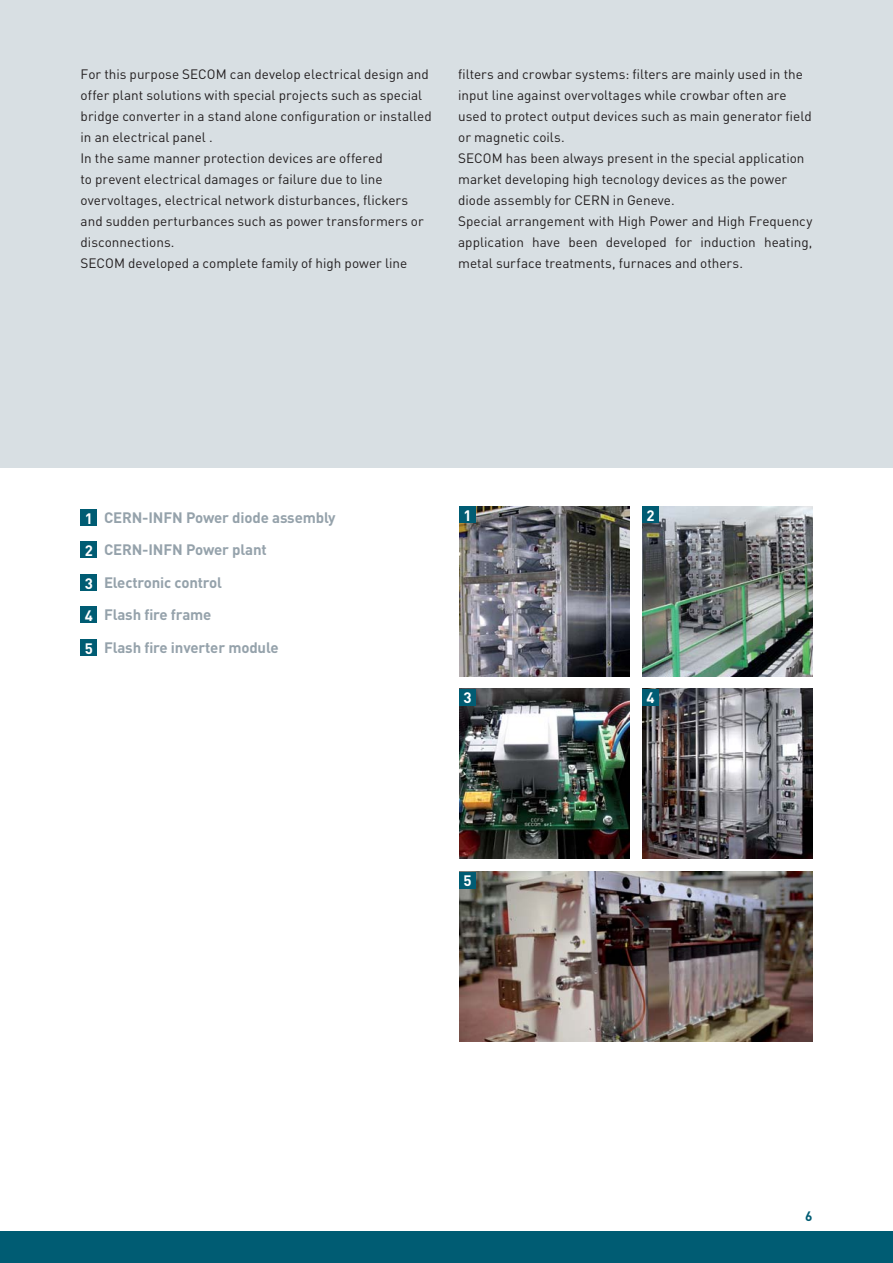
<style>
.page{position:relative;width:893px;height:1263px;background:#fff}
.page>*{position:absolute;margin:0;border:0;box-sizing:border-box;transform-origin:0 0}
.t1{font:700 15px/32.5px "DIN";letter-spacing:-.01em;color:#95a2ab}
.t2{font:700 15px "DIN";color:#fff}
.t3{font:13.5px/21px "DIN";color:#231f20}
.t4{font:700 13.5px "DIN";color:#005c73}
.s1{color:#fff}
</style>
<div class="page">
<div style="left:0;top:0;width:892px;height:468px;background:#d8dfe3"></div>
<div style="left:0;top:1231px;width:892px;height:32px;background:#005c73"></div>
<img style="left:642px;top:689px;width:170px;height:170px">
<img style="left:642px;top:506px;width:170px;height:170px">
<img style="left:459px;top:506px;width:170px;height:170px">
<img style="left:459px;top:689px;width:170px;height:170px">
<img style="left:459px;top:872px;width:353px;height:170px">
<div style="left:459px;top:506px;width:17px;height:17px;background:#005c73"></div>
<div style="left:642px;top:506px;width:17px;height:17px;background:#005c73"></div>
<div style="left:459px;top:689px;width:17px;height:17px;background:#005c73"></div>
<div style="left:642px;top:689px;width:17px;height:17px;background:#005c73"></div>
<div style="left:459px;top:872px;width:17px;height:16px;background:#005c73"></div>
<div style="left:81px;top:509px;width:16px;height:17px;background:#005c73"></div>
<div style="left:81px;top:542px;width:16px;height:16px;background:#005c73"></div>
<div style="left:81px;top:574px;width:16px;height:17px;background:#005c73"></div>
<div style="left:81px;top:606px;width:16px;height:17px;background:#005c73"></div>
<div style="left:81px;top:639px;width:16px;height:17px;background:#005c73"></div>
<p class="t3" style="left:81px;top:65px;width:352px">For this purpose SECOM can develop electrical design and offer plant solutions with special projects such as special bridge converter in a stand alone configuration or installed in an electrical panel .<br>In the same manner protection devices are offered<br>to prevent electrical damages or failure due to line overvoltages, electrical network disturbances, flickers and sudden perturbances such as power transformers or disconnections.<br>SECOM developed a complete family of high power line</p>
<p class="t3" style="left:458px;top:65px;width:355px">filters and crowbar systems: filters are mainly used in the input line against overvoltages while crowbar often are used to protect output devices such as main generator field or magnetic coils.<br>SECOM has been always present in the special application market developing high tecnology devices as the power diode assembly for CERN in Geneve.<br>Special arrangement with High Power and High Frequency application have been developed for induction heating, metal surface treatments, furnaces and others.</p>
<p class="t1" style="left:85px;top:503px;width:252px"><span class="s1">1</span> CERN-INFN Power diode assembly<br><span class="s1">2</span> CERN-INFN Power plant<br><span class="s1">3</span> Electronic control<br><span class="s1">4</span> Flash fire frame<br><span class="s1">5</span> Flash fire inverter module</p>
<p class="t2" style="left:463px;top:510px;width:10px">1</p>
<p class="t2" style="left:646px;top:510px;width:10px">2</p>
<p class="t2" style="left:463px;top:693px;width:10px">3</p>
<p class="t2" style="left:646px;top:693px;width:10px">4</p>
<p class="t2" style="left:463px;top:876px;width:10px">5</p>
<p class="t4" style="left:805px;top:1211px;width:9px">6</p>
</div>
